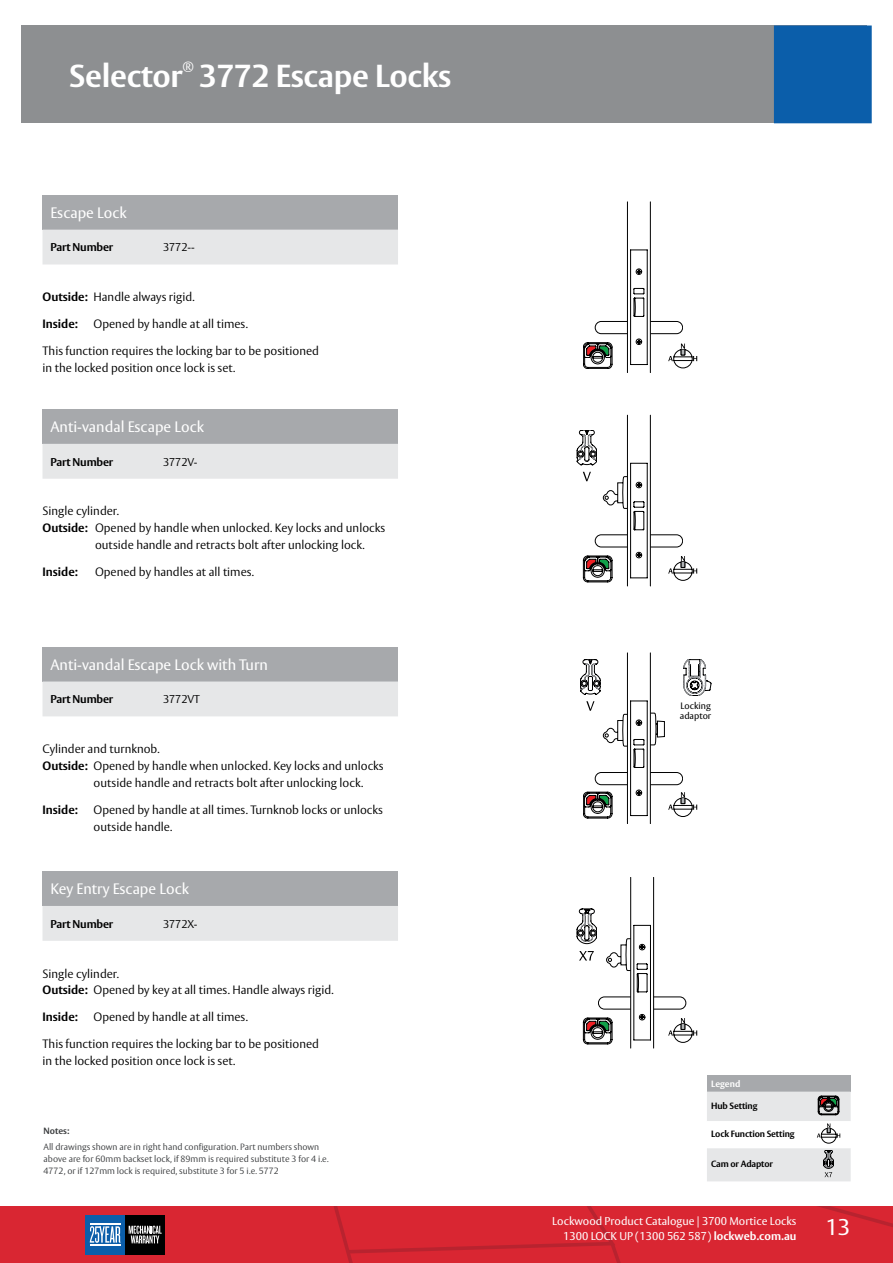
<style>
.page{position:relative;width:893px;height:1263px;background:#fff}
.page>*{position:absolute;margin:0;border:0;box-sizing:border-box;transform-origin:0 0}
.t1{font:700 31.5px "ASSA Vesta";letter-spacing:-.01em;color:#fff}
.t2{font:22.5px "ASSA Vesta";color:#fff}
.t3{font:15px "ASSA Vesta";color:#fff}
.t4{font:300 13.05px "ASSA Vesta";color:#fff}
.t5{font:300 12px/16.8px "ASSA Vesta";color:#000}
.t6{font:700 12px "ASSA Vesta";color:#000}
.t7{font:11.25px/15px "ASSA Vesta";color:#fff;text-align:right}
.t8{font:700 11.25px "ASSA Vesta";letter-spacing:-.015em;color:#000}
.t9{font:300 11.25px "ASSA Vesta";letter-spacing:-.015em;color:#000}
.t10{font:9.15px/10.1px "ASSA Vesta";color:#000}
.t11{font:300 9px/12px "ASSA Vesta";color:#3a3c3e}
.t12{font:700 9px "ASSA Vesta";letter-spacing:-.015em;color:#000}
.t13{font:700 9px "ASSA Vesta";color:#3a3c3e}
.t14{font:700 9px "ASSA Vesta";color:#fff}
.s1{font-weight:700}
</style>
<div class="page">
<svg style="left:0;top:1206px;width:893px;height:57px;background:#ce2835"></svg>
<hr style="left:90px;top:1224px;width:30px;height:1px;background:#fff">
<hr style="left:90px;top:1244px;width:30px;height:1px;background:#fff">
<div style="left:21px;top:26px;width:846px;height:97px;background:#8d8f91"></div>
<div style="left:774px;top:26px;width:98px;height:97px;background:#0b5eaa"></div>
<svg style="left:577px;top:877px;width:120px;height:171px"></svg>
<svg style="left:583px;top:202px;width:114px;height:171px"></svg>
<div style="left:43px;top:196px;width:355px;height:34px;background:#a7a9ac"></div>
<div style="left:43px;top:230px;width:355px;height:34px;background:#e6e7e8"></div>
<div style="left:43px;top:409px;width:355px;height:35px;background:#a7a9ac"></div>
<div style="left:43px;top:444px;width:355px;height:35px;background:#e6e7e8"></div>
<div style="left:43px;top:647px;width:355px;height:34px;background:#a7a9ac"></div>
<div style="left:43px;top:681px;width:355px;height:35px;background:#e6e7e8"></div>
<div style="left:43px;top:871px;width:355px;height:35px;background:#a7a9ac"></div>
<div style="left:43px;top:906px;width:355px;height:35px;background:#e6e7e8"></div>
<div style="left:707px;top:1075px;width:144px;height:16px;background:#a7a9ac"></div>
<svg style="left:707px;top:1091px;width:144px;height:90px"></svg>
<svg style="left:577px;top:415px;width:120px;height:171px"></svg>
<svg style="left:580px;top:653px;width:131px;height:171px"></svg>
<h1 class="t1" style="left:69px;top:56px;width:115px">Selector</h1>
<p class="t4" style="left:182px;top:58px;width:13px">®</p>
<h1 class="t1" style="left:199px;top:56px;width:254px">3772 Escape Locks</h1>
<p class="t3" style="left:50px;top:204px;width:78px">Escape Lock</p>
<p class="t8" style="left:50px;top:241px;width:64px">Part Number</p>
<p class="t9" style="left:163px;top:241px;width:33px">3772--</p>
<p class="t5" style="left:43px;top:289px;width:154px"><span class="s1">Outside:</span> Handle always rigid.</p>
<p class="t6" style="left:43px;top:317px;width:37px">Inside:</p>
<p class="t5" style="left:94px;top:316px;width:156px">Opened by handle at all times.</p>
<p class="t5" style="left:43px;top:343px;width:278px">This function requires the locking bar to be positioned in the locked position once lock is set.</p>
<p class="t3" style="left:50px;top:418px;width:155px">Anti-vandal Escape Lock</p>
<p class="t8" style="left:50px;top:455px;width:64px">Part Number</p>
<p class="t9" style="left:163px;top:455px;width:36px">3772V-</p>
<p class="t5" style="left:43px;top:503px;width:78px">Single cylinder.</p>
<p class="t5" style="left:43px;top:520px;width:344px"><span class="s1">Outside:</span> Opened by handle when unlocked. Key locks and unlocks</p>
<p class="t5" style="left:95px;top:537px;width:271px">outside handle and retracts bolt after unlocking lock.</p>
<p class="t6" style="left:43px;top:565px;width:37px">Inside:</p>
<p class="t5" style="left:95px;top:564px;width:161px">Opened by handles at all times.</p>
<p class="t3" style="left:50px;top:655px;width:219px">Anti-vandal Escape Lock with Turn</p>
<p class="t8" style="left:50px;top:692px;width:64px">Part Number</p>
<p class="t9" style="left:163px;top:693px;width:38px">3772VT</p>
<p class="t5" style="left:43px;top:741px;width:119px">Cylinder and turnknob.</p>
<p class="t5" style="left:43px;top:758px;width:343px"><span class="s1">Outside:</span> Opened by handle when unlocked. Key locks and unlocks</p>
<p class="t5" style="left:94px;top:775px;width:271px">outside handle and retracts bolt after unlocking lock.</p>
<p class="t6" style="left:43px;top:802px;width:37px">Inside:</p>
<p class="t5" style="left:94px;top:802px;width:291px">Opened by handle at all times. Turnknob locks or unlocks outside handle.</p>
<p class="t3" style="left:50px;top:880px;width:140px">Key Entry Escape Lock</p>
<p class="t8" style="left:50px;top:917px;width:64px">Part Number</p>
<p class="t9" style="left:163px;top:917px;width:36px">3772X-</p>
<p class="t5" style="left:43px;top:965px;width:293px">Single cylinder.<br><span class="s1">Outside:</span> Opened by key at all times. Handle always rigid.</p>
<p class="t6" style="left:43px;top:1010px;width:37px">Inside:</p>
<p class="t5" style="left:94px;top:1009px;width:156px">Opened by handle at all times.</p>
<p class="t5" style="left:43px;top:1036px;width:278px">This function requires the locking bar to be positioned in the locked position once lock is set.</p>
<p class="t13" style="left:44px;top:1125px;width:27px">Notes:</p>
<p class="t11" style="left:44px;top:1142px;width:287px">All drawings shown are in right hand configuration. Part numbers shown above are for 60mm backset lock, if 89mm is required substitute 3 for 4 i.e.<br>4772, or if 127mm lock is required, substitute 3 for 5 i.e. 5772</p>
<p class="t10" style="left:680px;top:701px;width:33px">Locking adaptor</p>
<p class="t14" style="left:711px;top:1078px;width:31px">Legend</p>
<p class="t12" style="left:711px;top:1100px;width:48px">Hub Setting</p>
<p class="t12" style="left:711px;top:1128px;width:85px">Lock Function Setting</p>
<p class="t12" style="left:711px;top:1158px;width:63px">Cam or Adaptor</p>
<p class="t7" style="left:552px;top:1214px;width:246px">Lockwood Product Catalogue | 3700 Mortice Locks<br>1300 LOCK UP (1300 562 587) <span class="s1">lockweb.com.au</span></p>
<h2 class="t2" style="left:825px;top:1214px;width:26px">13</h2>
</div>
